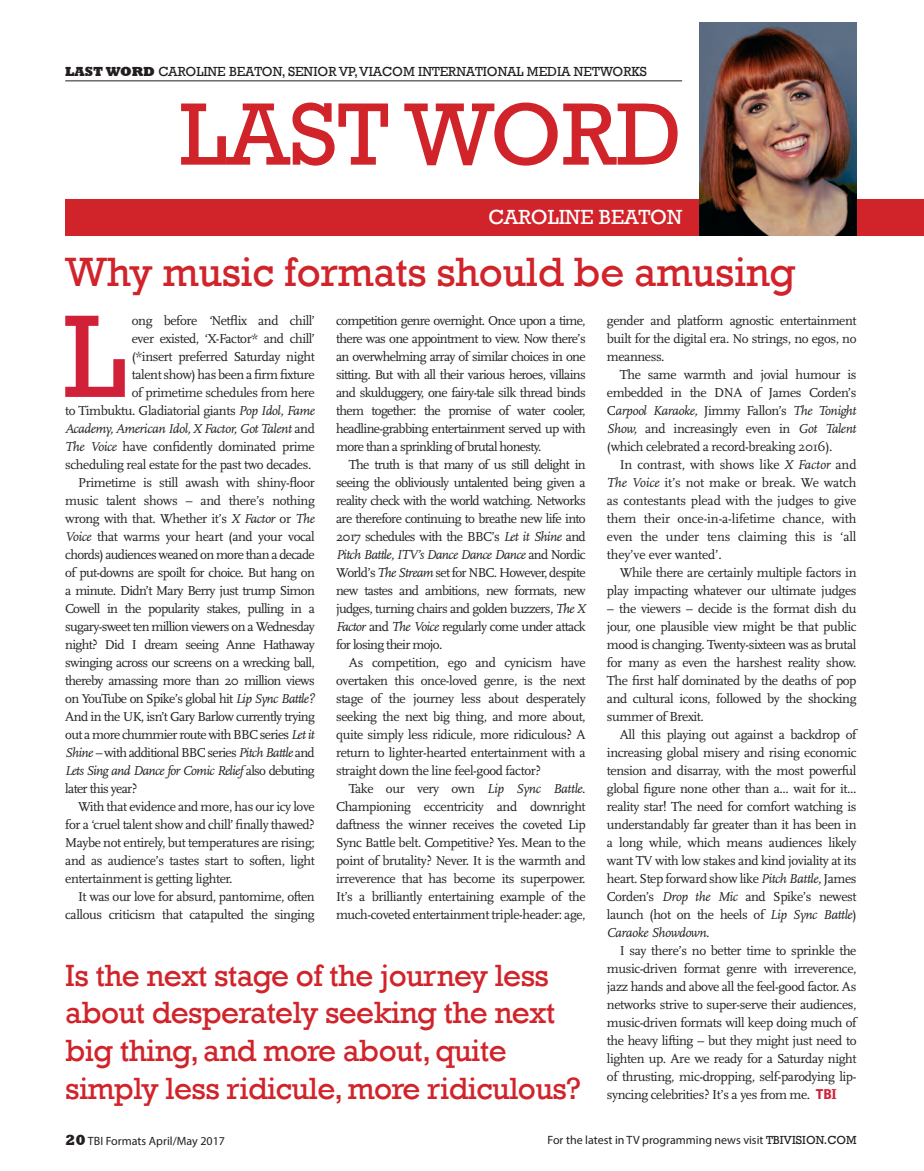
<style>
.page{position:relative;width:924px;height:1171px;background:#fff}
.page>*{position:absolute;margin:0;border:0;box-sizing:border-box;transform-origin:0 0}
.t1{font:119.55px "Rockwell";color:#d12138}
.t2{font:90px "Rockwell";color:#d1232a}
.t3{font:42px "Rockwell";letter-spacing:-.01em;color:#d1232a}
.t4{font:31.5px/37.8px "Rockwell";letter-spacing:-.02em;color:#d1232a}
.t5{font:21px "Rockwell";color:#fff}
.t6{font:13.5px/18px "Scala";letter-spacing:-.03em;color:#231f20;text-align:justify}
.t7{font:13.5px "Scala";letter-spacing:-.05em;color:#231f20}
.t8{font:13.5px "Rockwell";color:#231f20}
.t9{font:italic 13.5px "Scala";letter-spacing:-.05em;color:#231f20}
.t10{font:italic 13.5px "Scala";letter-spacing:-.03em;color:#231f20}
.t11{font:12px "Myriad Pro";color:#231f20}
.s1{font-weight:800}
.s2{font-style:italic}
.s3{font-style:normal}
.s4{font-family:"Bell Gothic BT";font-weight:900;color:#d12138}
.s5{font-family:"Rockwell";font-weight:800;font-size:15px}
.s6{font-family:"Rockwell"}
</style>
<div class="page">
<hr style="left:65px;top:80px;width:617px;height:1px;background:#231f20">
<div style="left:65px;top:199px;width:858px;height:36px;background:#d1232a"></div>
<img style="left:699px;top:22px;width:157px;height:213px">
<p class="t8" style="left:65px;top:64px;width:583px"><span class="s1">LAST WORD</span> CAROLINE BEATON, SENIOR VP, VIACOM INTERNATIONAL MEDIA NETWORKS</p>
<h2 class="t2" style="left:180px;top:82px;width:504px">LAST WORD</h2>
<h3 class="t5" style="left:488px;top:205px;width:195px">CAROLINE BEATON</h3>
<h3 class="t3" style="left:65px;top:247px;width:732px">Why music formats should be amusing</h3>
<h1 class="t1" style="left:64px;top:288px;width:64px">L</h1>
<p class="t6" style="left:132px;top:312px;width:184px">ong before <span class="s2">‘</span>Netflix and chill’</p>
<p class="t6" style="left:132px;top:330px;width:184px">ever existed, ‘X-Factor* and chill’</p>
<p class="t6" style="left:132px;top:348px;width:184px">(*insert preferred Saturday night</p>
<p class="t6" style="left:132px;top:366px;width:184px">talent show) has been a firm fixture</p>
<p class="t6" style="left:132px;top:384px;width:184px">of primetime schedules from here</p>
<p class="t6" style="left:65px;top:402px;width:251px">to Timbuktu. Gladiatorial giants <span class="s2">Pop Idol, Fame</span></p>
<p class="t10" style="left:65px;top:421px;width:251px">Academy, American Idol, X Factor, Got Talent <span class="s3">and</span></p>
<p class="t6" style="left:65px;top:438px;width:251px"><span class="s2">The Voice</span> have confidently dominated prime</p>
<p class="t6" style="left:65px;top:456px;width:247px">scheduling real estate for the past two decades.</p>
<p class="t6" style="left:78px;top:474px;width:238px">Primetime is still awash with shiny-floor</p>
<p class="t6" style="left:65px;top:492px;width:251px">music talent shows – and there’s nothing</p>
<p class="t6" style="left:65px;top:510px;width:251px">wrong with that. Whether it’s <span class="s2">X Factor</span> or <span class="s2">The</span></p>
<p class="t6" style="left:65px;top:528px;width:251px"><span class="s2">Voice</span> that warms your heart (and your vocal</p>
<p class="t7" style="left:65px;top:547px;width:251px">chords) audiences weaned on more than a decade</p>
<p class="t7" style="left:65px;top:565px;width:251px">of put-downs are spoilt for choice. But hang on</p>
<p class="t7" style="left:65px;top:583px;width:251px">a minute. Didn’t Mary Berry just trump Simon</p>
<p class="t7" style="left:65px;top:601px;width:251px">Cowell in the popularity stakes, pulling in a</p>
<p class="t7" style="left:65px;top:619px;width:251px">sugary-sweet ten million viewers on a Wednesday</p>
<p class="t7" style="left:65px;top:637px;width:251px">night? Did I dream seeing Anne Hathaway</p>
<p class="t7" style="left:65px;top:655px;width:251px">swinging across our screens on a wrecking ball,</p>
<p class="t7" style="left:65px;top:673px;width:251px">thereby amassing more than 20 million views</p>
<p class="t7" style="left:65px;top:691px;width:251px">on YouTube on Spike’s global hit <span class="s2">Lip Sync Battle?</span></p>
<p class="t7" style="left:65px;top:709px;width:251px">And in the UK, isn’t Gary Barlow currently trying</p>
<p class="t7" style="left:65px;top:727px;width:251px">out a more chummier route with BBC series <span class="s2">Let it</span></p>
<p class="t7" style="left:65px;top:745px;width:251px"><span class="s2">Shine –</span> with additional BBC series <span class="s2">Pitch Battle</span> and</p>
<p class="t9" style="left:65px;top:763px;width:251px">Lets Sing and Dance for Comic Relief <span class="s3">also debuting</span></p>
<p class="t7" style="left:65px;top:781px;width:73px">later this year?</p>
<p class="t6" style="left:78px;top:797px;width:238px">With that evidence and more, has our icy love</p>
<p class="t6" style="left:65px;top:815px;width:251px">for a ‘cruel talent show and chill’ finally thawed?</p>
<p class="t6" style="left:65px;top:833px;width:251px">Maybe not entirely, but temperatures are rising;</p>
<p class="t6" style="left:65px;top:851px;width:251px">and as audience’s tastes start to soften, light</p>
<p class="t6" style="left:65px;top:869px;width:169px">entertainment is getting lighter.</p>
<p class="t6" style="left:78px;top:887px;width:238px">It was our love for absurd, pantomime, often</p>
<p class="t6" style="left:65px;top:905px;width:251px">callous criticism that catapulted the singing</p>
<p class="t6" style="left:336px;top:311px;width:251px">competition genre overnight. Once upon a time, there was one appointment to view. Now there’s an overwhelming array of similar choices in one sitting. But with all their various heroes, villains and skulduggery, one fairy-tale silk thread binds them together: the promise of water cooler, headline-grabbing entertainment served up with more than a sprinkling of brutal honesty.</p>
<p class="t6" style="left:336px;top:455px;width:251px;text-indent:13px">The truth is that many of us still delight in seeing the obliviously untalented being given a reality check with the world watching. Networks are therefore continuing to breathe new life into 2017 schedules with the BBC’s <span class="s2">Let it Shine</span> and <span class="s2">Pitch Battle, ITV’s Dance Dance Dance</span> and Nordic World’s <span class="s2">The Stream</span> set for NBC. However, despite new tastes and ambitions, new formats, new judges, turning chairs and golden buzzers, <span class="s2">The X Factor</span> and <span class="s2">The Voice</span> regularly come under attack for losing their mojo.</p>
<p class="t6" style="left:336px;top:653px;width:251px;text-indent:13px">As competition, ego and cynicism have overtaken this once-loved genre, is the next stage of the journey less about desperately seeking the next big thing, and more about, quite simply less ridicule, more ridiculous? A return to lighter-hearted entertainment with a straight down the line feel-good factor?</p>
<p class="t6" style="left:336px;top:779px;width:251px;text-indent:13px">Take our very own <span class="s2">Lip Sync Battle</span>.<br>Championing eccentricity and downright daftness the winner receives the coveted Lip Sync Battle belt. Competitive? Yes. Mean to the point of brutality? Never. It is the warmth and irreverence that has become its superpower.<br>It’s a brilliantly entertaining example of the much-coveted entertainment triple-header: age,</p>
<h3 class="t4" style="left:65px;top:956px;width:517px">Is the next stage of the journey less about desperately seeking the next big thing, and more about, quite simply less ridicule, more ridiculous?</h3>
<p class="t6" style="left:607px;top:311px;width:251px">gender and platform agnostic entertainment built for the digital era. No strings, no egos, no meanness.</p>
<p class="t6" style="left:607px;top:365px;width:251px;text-indent:13px">The same warmth and jovial humour is embedded in the DNA of James Corden’s C<span class="s2">arpool Karaoke,</span> Jimmy Fallon’s <span class="s2">The Tonight Show,</span> and increasingly even in <span class="s2">Got Talent </span>(which celebrated a record-breaking 2016).</p>
<p class="t6" style="left:607px;top:455px;width:251px;text-indent:13px">In contrast, with shows like <span class="s2">X Factor</span> and <span class="s2">The Voice</span> it’s not make or break. We watch as contestants plead with the judges to give them their once-in-a-lifetime chance, with even the under tens claiming this is ‘all they’ve ever wanted’.</p>
<p class="t6" style="left:607px;top:563px;width:251px;text-align:right">While there are certainly multiple factors in play impacting whatever our ultimate judges</p>
<p class="t6" style="left:607px;top:599px;width:251px">– the viewers – decide is the format dish du jour, one plausible view might be that public mood is changing. Twenty-sixteen was as brutal for many as even the harshest reality show.<br>The first half dominated by the deaths of pop and cultural icons, followed by the shocking summer of Brexit.</p>
<p class="t6" style="left:607px;top:725px;width:251px;text-indent:13px">All this playing out against a backdrop of increasing global misery and rising economic tension and disarray, with the most powerful global figure none other than a... wait for it... reality star! The need for comfort watching is understandably far greater than it has been in a long while, which means audiences likely want TV with low stakes and kind joviality at its heart. Step forward show like <span class="s2">Pitch Battle,</span> James Corden’s <span class="s2">Drop the Mic</span> and Spike’s newest launch (hot on the heels of <span class="s2">Lip Sync Battle</span>)<br><span class="s2">Caraoke Showdown.</span></p>
<p class="t6" style="left:607px;top:941px;width:251px;text-indent:13px">I say there’s no better time to sprinkle the music-driven format genre with irreverence, jazz hands and above all the feel-good factor. As networks strive to super-serve their audiences, music-driven formats will keep doing much of the heavy lifting – but they might just need to lighten up. Are we ready for a Saturday night of thrusting, mic-dropping, self-parodying lip&shy;syncing celebrities? It’s a yes from me. <span class="s4">TBI</span></p>
<p class="t11" style="left:65px;top:1133px;width:161px"><span class="s5">20</span> TBI Formats April/May 2017</p>
<p class="t11" style="left:547px;top:1132px;width:310px">For the latest in TV programming news visit <span class="s6">TBIVISION.COM</span></p>
</div>
